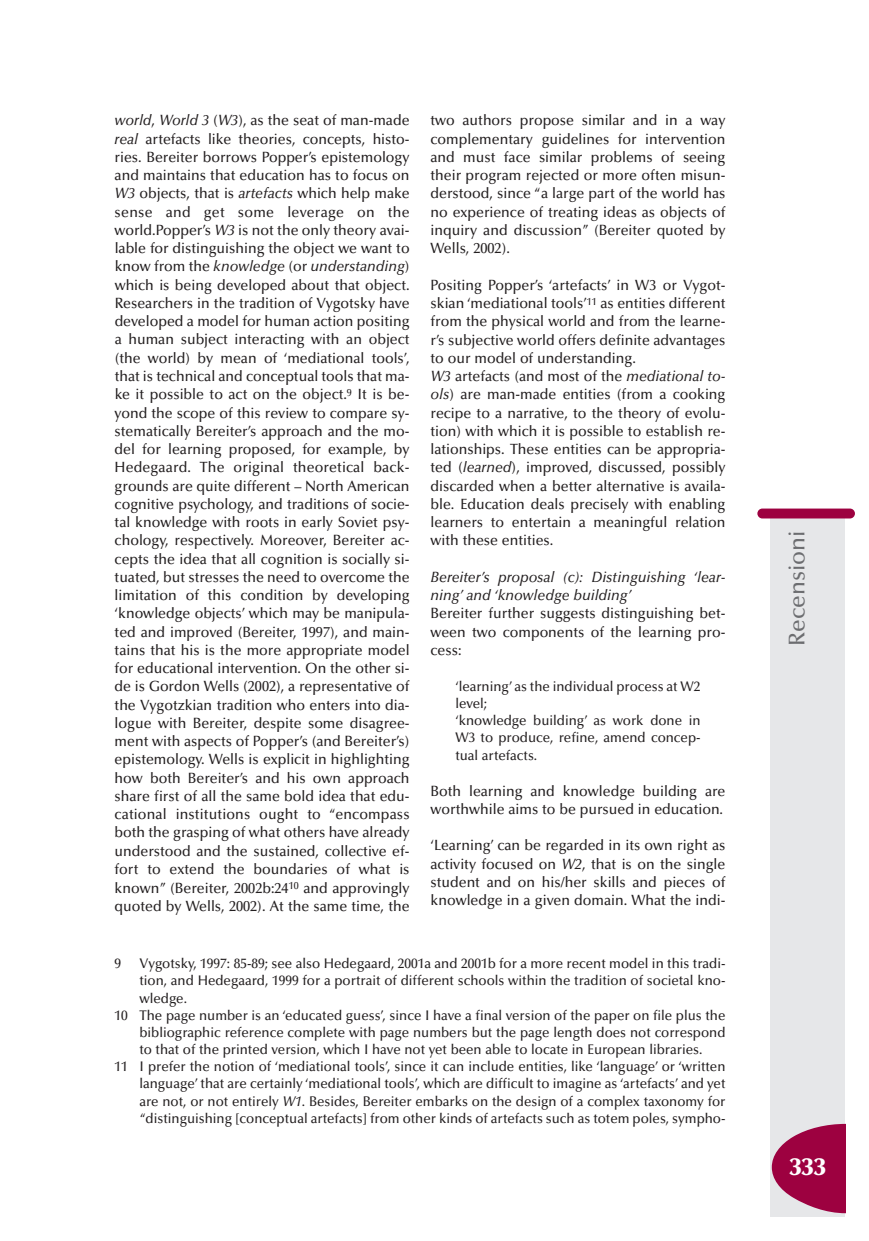
<style>
.page{position:relative;width:869px;height:1241px;background:#fff}
.page>*{position:absolute;margin:0;border:0;box-sizing:border-box;transform-origin:0 0}
.t1{font:900 24.5px "Optima";color:#fff}
.t2{font:500 22.75px "Optima";color:#6c6d70}
.t3{font:500 14.88px/18.2px "Optima";color:#231f20;text-align:justify;scale:.95 1}
.t4{font:500 14px/17.2px "Optima";color:#231f20;scale:.95 1}
.s1{font-style:italic}
</style>
<div class="page">
<div style="left:770px;top:516px;width:74px;height:700px;background:#e6e7e9"></div>
<div style="left:757px;top:508px;width:97px;height:10px;background:#9d0140;border-radius:5px"></div>
<svg style="left:771px;top:1123px;width:75px;height:89px"></svg>
<p class="t3" style="left:115px;top:113px;width:312px"><span class="s1">world</span>, <span class="s1">World 3</span> (<span class="s1">W3</span>), as the seat of man-made <span class="s1">real</span> artefacts like theories, concepts, histo&shy;ries. Bereiter borrows Popper’s epistemology and maintains that education has to focus on <span class="s1">W3</span> objects, that is <span class="s1">artefacts</span> which help make sense and get some leverage on the world.Popper’s <span class="s1">W3</span> is not the only theory avai&shy;lable for distinguishing the object we want to know from the <span class="s1">knowledge</span> (or <span class="s1">understanding</span>) which is being developed about that object.<br>Researchers in the tradition of Vygotsky have developed a model for human action positing a human subject interacting with an object (the world) by mean of ‘mediational tools’, that is technical and conceptual tools that ma&shy;ke it possible to act on the object.<sup>9</sup> It is be&shy;yond the scope of this review to compare sy&shy;stematically Bereiter’s approach and the mo&shy;del for learning proposed, for example, by Hedegaard. The original theoretical back&shy;grounds are quite different – North American cognitive psychology, and traditions of socie&shy;tal knowledge with roots in early Soviet psy&shy;chology, respectively. Moreover, Bereiter ac&shy;cepts the idea that all cognition is socially si&shy;tuated, but stresses the need to overcome the limitation of this condition by developing ‘knowledge objects’ which may be manipula&shy;ted and improved (Bereiter, 1997), and main&shy;tains that his is the more appropriate model for educational intervention. On the other si&shy;de is Gordon Wells (2002), a representative of the Vygotzkian tradition who enters into dia&shy;logue with Bereiter, despite some disagree&shy;ment with aspects of Popper’s (and Bereiter’s) epistemology. Wells is explicit in highlighting how both Bereiter’s and his own approach share first of all the same bold idea that edu&shy;cational institutions ought to “encompass both the grasping of what others have already understood and the sustained, collective ef&shy;fort to extend the boundaries of what is known” (Bereiter, 2002b:24<sup>10</sup> and approvingly quoted by Wells, 2002). At the same time, the</p>
<p class="t3" style="left:430px;top:113px;width:312px">two authors propose similar and in a way complementary guidelines for intervention and must face similar problems of seeing their program rejected or more often misun&shy;derstood, since “a large part of the world has no experience of treating ideas as objects of inquiry and discussion” (Bereiter quoted by Wells, 2002).</p>
<p class="t3" style="left:430px;top:277px;width:312px;text-align:left">Positing Popper’s ‘artefacts’ in W3 or Vygot&shy;skian ‘mediational tools’<sup>11</sup> as entities different from the physical world and from the learne&shy;r’s subjective world offers definite advantages to our model of understanding.<br><span class="s1">W3</span> artefacts (and most of the <span class="s1">mediational to&shy;ols</span>) are man-made entities (from a cooking recipe to a narrative, to the theory of evolu&shy;tion) with which it is possible to establish re&shy;lationships. These entities can be appropria&shy;ted (<span class="s1">learned</span>), improved, discussed, possibly discarded when a better alternative is availa&shy;ble. Education deals precisely with enabling learners to entertain a meaningful relation with these entities.</p>
<p class="t3" style="left:430px;top:569px;width:312px;text-align:left"><span class="s1">Bereiter’s proposal (c): Distinguishing ‘lear&shy;ning’ and ‘knowledge building’<br></span>Bereiter further suggests distinguishing bet&shy;ween two components of the learning pro&shy;cess:</p>
<p class="t4" style="left:455px;top:678px;width:259px">‘learning’ as the individual process at W2 level;<br>‘knowledge building’ as work done in<br>W3 to produce, refine, amend concep&shy;tual artefacts.</p>
<p class="t3" style="left:430px;top:782px;width:312px">Both learning and knowledge building are worthwhile aims to be pursued in education.</p>
<p class="t3" style="left:430px;top:837px;width:312px">‘Learning’ can be regarded in its own right as activity focused on <span class="s1">W2</span>, that is on the single student and on his/her skills and pieces of knowledge in a given domain. What the indi-</p>
<p class="t4" style="left:115px;top:956px;width:9px">9</p>
<p class="t4" style="left:139px;top:956px;width:618px">Vygotsky, 1997: 85-89; see also Hedegaard, 2001a and 2001b for a more recent model in this tradi-</p>
<p class="t4" style="left:139px;top:973px;width:618px">tion, and Hedegaard, 1999 for a portrait of different schools within the tradition of societal kno-</p>
<p class="t4" style="left:139px;top:990px;width:52px">wledge.</p>
<p class="t4" style="left:114px;top:1007px;width:644px">10 The page number is an ‘educated guess’, since I have a final version of the paper on file plus the</p>
<p class="t4" style="left:139px;top:1024px;width:618px">bibliographic reference complete with page numbers but the page length does not correspond</p>
<p class="t4" style="left:139px;top:1041px;width:593px">to that of the printed version, which I have not yet been able to locate in European libraries.</p>
<p class="t4" style="left:114px;top:1059px;width:644px">11 I prefer the notion of ‘mediational tools’, since it can include entities, like ‘language’ or ‘written</p>
<p class="t4" style="left:139px;top:1076px;width:618px">language’ that are certainly ‘mediational tools’, which are difficult to imagine as ‘artefacts’ and yet</p>
<p class="t4" style="left:139px;top:1093px;width:618px">are not, or not entirely <span class="s1">W1</span>. Besides, Bereiter embarks on the design of a complex taxonomy for</p>
<p class="t4" style="left:139px;top:1110px;width:618px">“distinguishing [conceptual artefacts] from other kinds of artefacts such as totem poles, sympho-</p>
<p class="t2" style="left:787px;top:645px;width:117px;rotate:-90deg">Recensioni</p>
<p class="t1" style="left:789px;top:1156px;width:38px">333</p>
</div>
